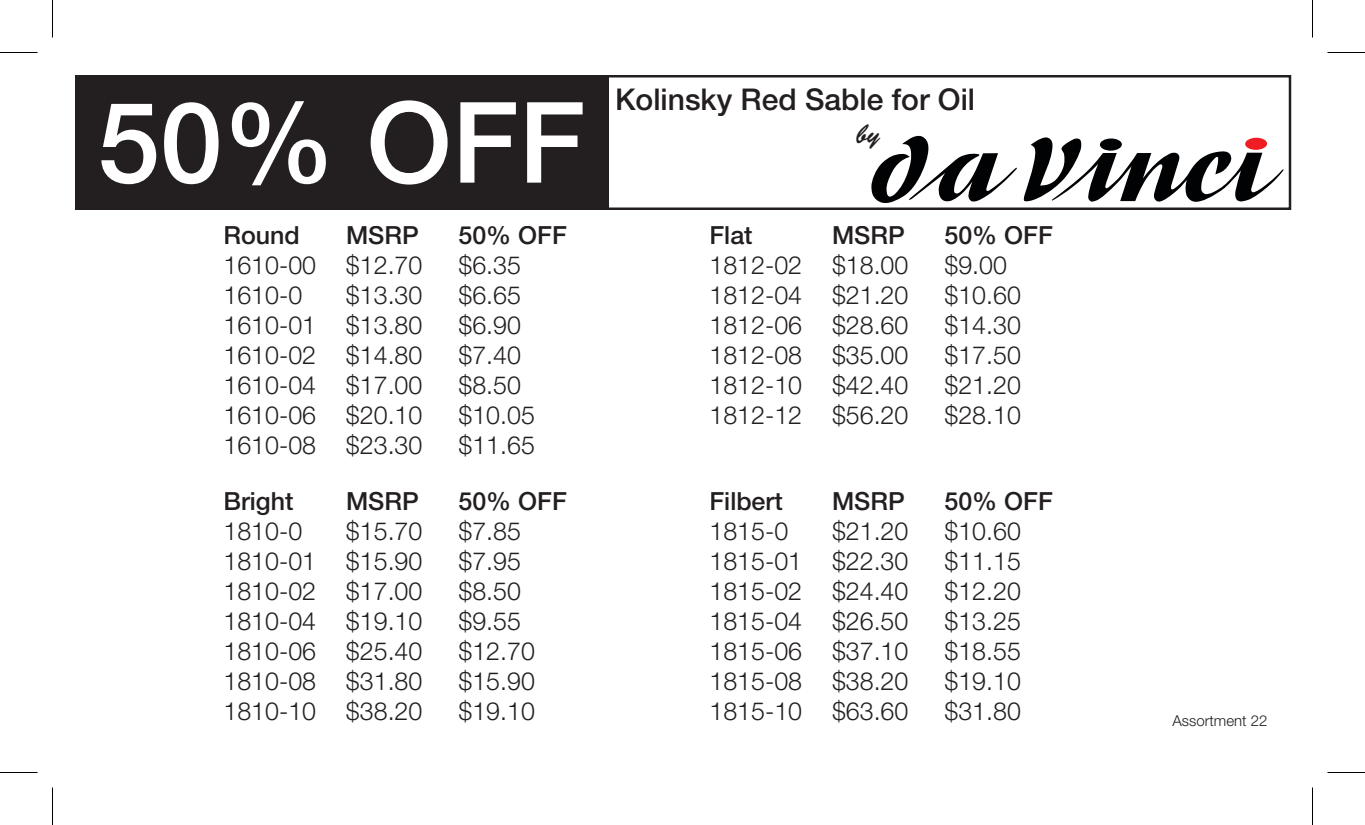
<style>
.page{position:relative;width:1365px;height:825px;background:#fff}
.page>*{position:absolute;margin:0;border:0;box-sizing:border-box;transform-origin:0 0}
.t1{font:500 112.5px "Helvetica Neue";color:#fff}
.t2{font:500 30px "Helvetica Neue";color:#231f20}
.t3{font:27.5px "Brush Script Std";color:#231f20}
.t4{font:300 25px "Helvetica Neue";color:#231f20}
.t5{font:500 25px "Helvetica Neue";color:#231f20}
.t6{font:300 15px "Helvetica Neue";color:#231f20}
</style>
<div class="page">
<svg style="left:75px;top:75px;width:1216px;height:135px;fill:#231f20"></svg>
<svg style="left:871px;top:133px;width:146px;height:72px"></svg>
<svg style="left:1023px;top:137px;width:261px;height:66px"></svg>
<div style="left:1100px;top:138px;width:22px;height:13px;background:#010203;border-radius:50%"></div>
<div style="left:1245px;top:138px;width:22px;height:12px;background:#ee1d23;border-radius:50%"></div>
<hr style="left:0;top:52px;width:38px;height:1px;background:#000">
<hr style="left:1328px;top:52px;width:37px;height:1px;background:#000">
<hr style="left:0;top:772px;width:38px;height:1px;background:#000">
<hr style="left:1328px;top:772px;width:37px;height:1px;background:#000">
<hr style="left:52px;top:0;width:1px;height:38px;background:#000">
<hr style="left:52px;top:788px;width:1px;height:37px;background:#000">
<hr style="left:1312px;top:0;width:1px;height:38px;background:#000">
<hr style="left:1312px;top:788px;width:1px;height:37px;background:#000">
<h1 class="t1" style="left:98px;top:76px;width:489px">50% OFF</h1>
<p class="t5" style="left:224px;top:221px;width:78px">Round</p>
<p class="t5" style="left:346px;top:221px;width:74px">MSRP</p>
<p class="t5" style="left:459px;top:221px;width:110px">50% OFF</p>
<p class="t4" style="left:223px;top:250px;width:200px">1610-00 $12.70</p>
<p class="t4" style="left:458px;top:250px;width:64px">$6.35</p>
<p class="t4" style="left:223px;top:280px;width:80px">1610-0</p>
<p class="t4" style="left:346px;top:280px;width:78px">$13.30</p>
<p class="t4" style="left:458px;top:280px;width:64px">$6.65</p>
<p class="t4" style="left:223px;top:310px;width:200px">1610-01 $13.80</p>
<p class="t4" style="left:458px;top:310px;width:64px">$6.90</p>
<p class="t4" style="left:223px;top:340px;width:200px">1610-02 $14.80</p>
<p class="t4" style="left:458px;top:340px;width:64px">$7.40</p>
<p class="t4" style="left:223px;top:370px;width:200px">1610-04 $17.00</p>
<p class="t4" style="left:458px;top:370px;width:64px">$8.50</p>
<p class="t4" style="left:223px;top:400px;width:200px">1610-06 $20.10</p>
<p class="t4" style="left:458px;top:400px;width:78px">$10.05</p>
<p class="t4" style="left:223px;top:430px;width:200px">1610-08 $23.30</p>
<p class="t4" style="left:458px;top:430px;width:78px">$11.65</p>
<p class="t5" style="left:224px;top:486px;width:71px">Bright</p>
<p class="t5" style="left:346px;top:486px;width:74px">MSRP</p>
<p class="t5" style="left:459px;top:486px;width:110px">50% OFF</p>
<p class="t4" style="left:223px;top:516px;width:80px">1810-0</p>
<p class="t4" style="left:346px;top:516px;width:78px">$15.70</p>
<p class="t4" style="left:458px;top:516px;width:64px">$7.85</p>
<p class="t4" style="left:223px;top:546px;width:200px">1810-01 $15.90</p>
<p class="t4" style="left:458px;top:546px;width:64px">$7.95</p>
<p class="t4" style="left:223px;top:576px;width:200px">1810-02 $17.00</p>
<p class="t4" style="left:458px;top:576px;width:64px">$8.50</p>
<p class="t4" style="left:223px;top:606px;width:200px">1810-04 $19.10</p>
<p class="t4" style="left:458px;top:606px;width:64px">$9.55</p>
<p class="t4" style="left:223px;top:636px;width:200px">1810-06 $25.40</p>
<p class="t4" style="left:458px;top:636px;width:78px">$12.70</p>
<p class="t4" style="left:223px;top:666px;width:200px">1810-08 $31.80</p>
<p class="t4" style="left:458px;top:666px;width:78px">$15.90</p>
<p class="t4" style="left:223px;top:696px;width:200px">1810-10 $38.20</p>
<p class="t4" style="left:458px;top:696px;width:78px">$19.10</p>
<p class="t2" style="left:615px;top:81px;width:362px">Kolinsky Red Sable for Oil</p>
<p class="t3" style="left:856px;top:119px;width:25px">by</p>
<p class="t5" style="left:710px;top:221px;width:45px">Flat</p>
<p class="t5" style="left:832px;top:221px;width:74px">MSRP</p>
<p class="t5" style="left:945px;top:221px;width:110px">50% OFF</p>
<p class="t4" style="left:710px;top:250px;width:200px">1812-02 $18.00</p>
<p class="t4" style="left:944px;top:250px;width:64px">$9.00</p>
<p class="t4" style="left:710px;top:280px;width:200px">1812-04 $21.20</p>
<p class="t4" style="left:944px;top:280px;width:78px">$10.60</p>
<p class="t4" style="left:710px;top:310px;width:200px">1812-06 $28.60</p>
<p class="t4" style="left:944px;top:310px;width:78px">$14.30</p>
<p class="t4" style="left:710px;top:340px;width:200px">1812-08 $35.00</p>
<p class="t4" style="left:944px;top:340px;width:78px">$17.50</p>
<p class="t4" style="left:710px;top:370px;width:200px">1812-10 $42.40</p>
<p class="t4" style="left:944px;top:370px;width:78px">$21.20</p>
<p class="t4" style="left:710px;top:400px;width:200px">1812-12 $56.20</p>
<p class="t4" style="left:944px;top:400px;width:78px">$28.10</p>
<p class="t5" style="left:710px;top:486px;width:75px">Filbert</p>
<p class="t5" style="left:832px;top:486px;width:74px">MSRP</p>
<p class="t5" style="left:945px;top:486px;width:110px">50% OFF</p>
<p class="t4" style="left:710px;top:516px;width:80px">1815-0</p>
<p class="t4" style="left:832px;top:516px;width:78px">$21.20</p>
<p class="t4" style="left:945px;top:516px;width:78px">$10.60</p>
<p class="t4" style="left:710px;top:546px;width:200px">1815-01 $22.30</p>
<p class="t4" style="left:944px;top:546px;width:78px">$11.15</p>
<p class="t4" style="left:710px;top:576px;width:200px">1815-02 $24.40</p>
<p class="t4" style="left:944px;top:576px;width:78px">$12.20</p>
<p class="t4" style="left:710px;top:606px;width:200px">1815-04 $26.50</p>
<p class="t4" style="left:944px;top:606px;width:78px">$13.25</p>
<p class="t4" style="left:710px;top:636px;width:200px">1815-06 $37.10</p>
<p class="t4" style="left:944px;top:636px;width:78px">$18.55</p>
<p class="t4" style="left:710px;top:666px;width:200px">1815-08 $38.20</p>
<p class="t4" style="left:944px;top:666px;width:78px">$19.10</p>
<p class="t4" style="left:710px;top:696px;width:200px">1815-10 $63.60</p>
<p class="t4" style="left:944px;top:696px;width:78px">$31.80</p>
<p class="t6" style="left:1172px;top:711px;width:97px">Assortment 22</p>
</div>
